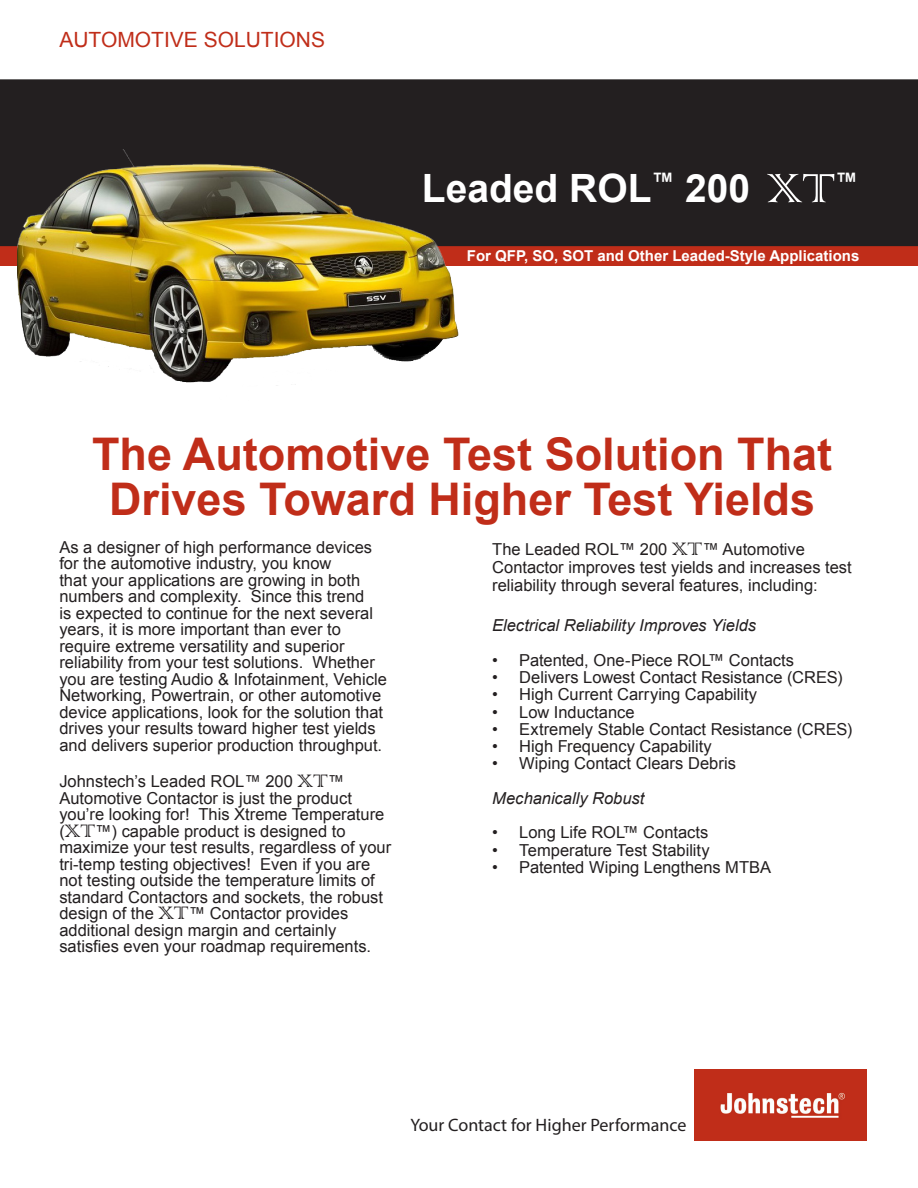
<style>
.page{position:relative;width:918px;height:1188px;background:#fff}
.page>*{position:absolute;margin:0;border:0;box-sizing:border-box;transform-origin:0 0}
.Specifications_Head{font:700 45px/45px "Arial";color:#c02d19;text-align:center}
.t1{font:700 39px "Arial";color:#fff}
.t2{font:700 22.8px "Arial";color:#fff}
.t3{font:21px "Arial";color:#c02d19}
.t4{font:18px "Myriad Pro";color:#231f20}
.Front_Body_Copy{font:16.5px/16.5px "Arial";color:#231f20}
.t5{font:italic 16.5px "Arial";color:#231f20}
.t6{font:700 15px "Arial";color:#fff}
.s1{font-family:"Colonna";font-weight:400;font-size:54px}
.s2{font-family:"Colonna";font-size:24px}
</style>
<div class="page">
<div style="left:0;top:234px;width:918px;height:32px;background:#c02d19"></div>
<div style="left:0;top:79px;width:918px;height:167px;background:#231f20"></div>
<img style="left:694px;top:1070px;width:173px;height:70px">
<img style="left:17px;top:149px;width:442px;height:237px">
<p class="t3" style="left:59px;top:26px;width:267px">AUTOMOTIVE SOLUTIONS</p>
<p class="t1" style="left:422px;top:162px;width:415px">Leaded ROL<sup>™</sup> 200 <span class="s1">XT</span></p>
<p class="t2" style="left:835px;top:166px;width:24px">™</p>
<p class="t6" style="left:467px;top:246px;width:394px">For QFP, SO, SOT and Other Leaded-Style Applications</p>
<p class="Specifications_Head" style="left:92px;top:433px;width:742px">The Automotive Test Solution That<br>Drives Toward Higher Test Yields</p>
<p class="Front_Body_Copy" style="left:59px;top:539px;width:329px">As a designer of high performance devices for the automotive industry, you know<br>that your applications are growing in both numbers and complexity. Since this trend<br>is expected to continue for the next several years, it is more important than ever to require extreme versatility and superior reliability from your test solutions. Whether you are testing Audio &amp; Infotainment, Vehicle Networking, Powertrain, or other automotive device applications, look for the solution that drives your results toward higher test yields and delivers superior production throughput.</p>
<p class="Front_Body_Copy" style="left:59px;top:773px;width:333px">Johnstech’s Leaded ROL™ 200 <span class="s2">XT</span>™ Automotive Contactor is just the product you’re looking for! This Xtreme Temperature (<span class="s2">XT</span>™) capable product is designed to maximize your test results, regardless of your tri-temp testing objectives! Even if you are not testing outside the temperature limits of standard Contactors and sockets, the robust design of the <span class="s2">XT</span>™ Contactor provides additional design margin and certainly satisfies even your roadmap requirements.</p>
<p class="Front_Body_Copy" style="left:492px;top:541px;width:361px;line-height:18px">The Leaded ROL™ 200 <span class="s2">XT</span>™ Automotive<br>Contactor improves test yields and increases test reliability through several features, including:</p>
<p class="t5" style="left:492px;top:615px;width:265px">Electrical Reliability Improves Yields</p>
<p class="Front_Body_Copy" style="left:492px;top:652px;width:303px">• Patented, One-Piece ROL™ Contacts</p>
<p class="Front_Body_Copy" style="left:492px;top:669px;width:352px">• Delivers Lowest Contact Resistance (CRES)</p>
<p class="Front_Body_Copy" style="left:492px;top:686px;width:266px">• High Current Carrying Capability</p>
<p class="Front_Body_Copy" style="left:492px;top:704px;width:144px">• Low Inductance</p>
<p class="Front_Body_Copy" style="left:492px;top:721px;width:361px">• Extremely Stable Contact Resistance (CRES)</p>
<p class="Front_Body_Copy" style="left:492px;top:738px;width:221px">• High Frequency Capability</p>
<p class="Front_Body_Copy" style="left:492px;top:755px;width:245px">• Wiping Contact Clears Debris</p>
<p class="t5" style="left:492px;top:787px;width:154px">Mechanically Robust</p>
<p class="Front_Body_Copy" style="left:492px;top:824px;width:218px">• Long Life ROL™ Contacts</p>
<p class="Front_Body_Copy" style="left:492px;top:842px;width:219px">• Temperature Test Stability</p>
<p class="Front_Body_Copy" style="left:492px;top:859px;width:280px">• Patented Wiping Lengthens MTBA</p>
<p class="t4" style="left:410px;top:1114px;width:278px">Your Contact for Higher Performance</p>
</div>
